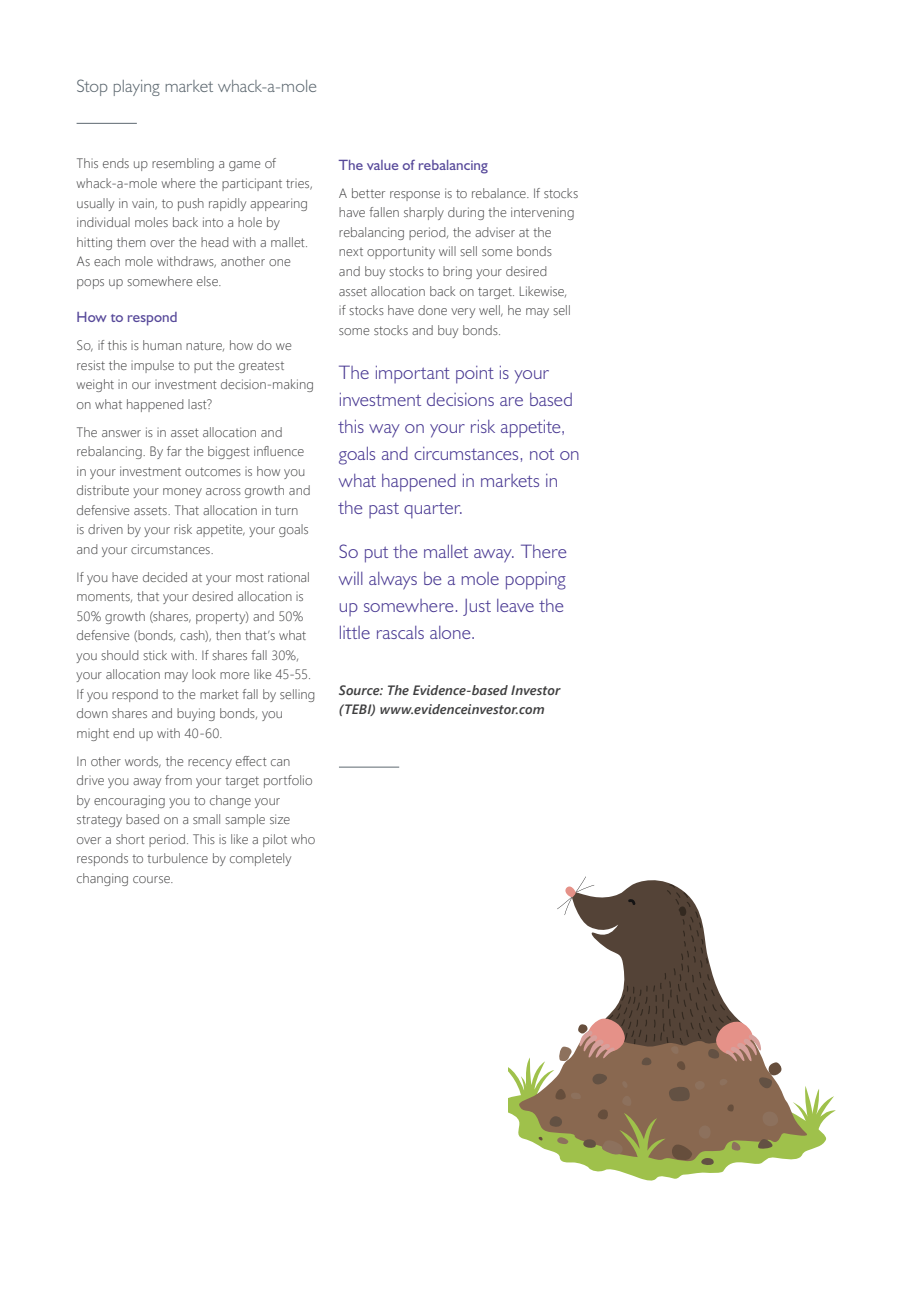
<style>
.page{position:relative;width:919px;height:1289px;background:#fff}
.page>*{position:absolute;margin:0;border:0;box-sizing:border-box;transform-origin:0 0}
.PARA_90__GREY_11_14{font:300 19.5px/27px "Humanist 521 BT";letter-spacing:.005em;color:#493992}
.t1{font:300 18px "Humanist 521 BT";letter-spacing:.005em;color:#5d6870}
.PARA_90__GREY_11_14-2{font:15px "Humanist 521 BT";letter-spacing:.01em;color:#564899}
.PARA_90__GREY_11_14-3{font:300 13.5px/19.5px "Segoe UI";letter-spacing:.005em;color:#3e3e3f}
.PARA_90__GREY_11_14-4{font:italic 600 13.5px/19.5px "Segoe UI";letter-spacing:.01em;color:#3e3e3f}
</style>
<div class="page">
<svg style="left:508px;top:876px;width:327px;height:305px"></svg>
<hr style="left:77px;top:123px;width:60px;height:1px;background:#5d6870">
<hr style="left:339px;top:766px;width:60px;height:1px;background:#5d6870">
<p class="t1" style="left:77px;top:75px;width:242px">Stop playing market whack-a-mole</p>
<p class="PARA_90__GREY_11_14-3" style="left:77px;top:153px;width:238px">This ends up resembling a game of whack-a-mole where the participant tries, usually in vain, to push rapidly appearing individual moles back into a hole by hitting them over the head with a mallet.<br>As each mole withdraws, another one pops up somewhere else.</p>
<p class="PARA_90__GREY_11_14-2" style="left:77px;top:308px;width:103px">How to respond</p>
<p class="PARA_90__GREY_11_14-3" style="left:77px;top:334px;width:239px">So, if this is human nature, how do we resist the impulse to put the greatest weight in our investment decision-making on what happened last?</p>
<p class="PARA_90__GREY_11_14-3" style="left:77px;top:421px;width:235px">The answer is in asset allocation and rebalancing. By far the biggest influence in your investment outcomes is how you distribute your money across growth and defensive assets. That allocation in turn<br>is driven by your risk appetite, your goals and your circumstances.</p>
<p class="PARA_90__GREY_11_14-3" style="left:77px;top:566px;width:240px">If you have decided at your most rational moments, that your desired allocation is 50% growth (shares, property) and 50% defensive (bonds, cash), then that’s what you should stick with. If shares fall 30%, your allocation may look more like 45-55.<br>If you respond to the market fall by selling down shares and buying bonds, you might end up with 40-60.</p>
<p class="PARA_90__GREY_11_14-3" style="left:77px;top:750px;width:240px">In other words, the recency effect can drive you away from your target portfolio by encouraging you to change your strategy based on a small sample size over a short period. This is like a pilot who responds to turbulence by completely changing course.</p>
<p class="PARA_90__GREY_11_14-2" style="left:339px;top:156px;width:150px">The value of rebalancing</p>
<p class="PARA_90__GREY_11_14-3" style="left:339px;top:182px;width:241px">A better response is to rebalance. If stocks have fallen sharply during the intervening rebalancing period, the adviser at the next opportunity will sell some bonds<br>and buy stocks to bring your desired asset allocation back on target. Likewise,<br>if stocks have done very well, he may sell some stocks and buy bonds.</p>
<p class="PARA_90__GREY_11_14" style="left:339px;top:358px;width:242px">The important point is your investment decisions are based this way on your risk appetite, goals and circumstances, not on what happened in markets in the past quarter.</p>
<p class="PARA_90__GREY_11_14" style="left:339px;top:537px;width:230px">So put the mallet away. There will always be a mole popping up somewhere. Just leave the little rascals alone.</p>
<p class="PARA_90__GREY_11_14-4" style="left:339px;top:678px;width:223px">Source: The Evidence-based Investor (TEBI) www.evidenceinvestor.com</p>
</div>
